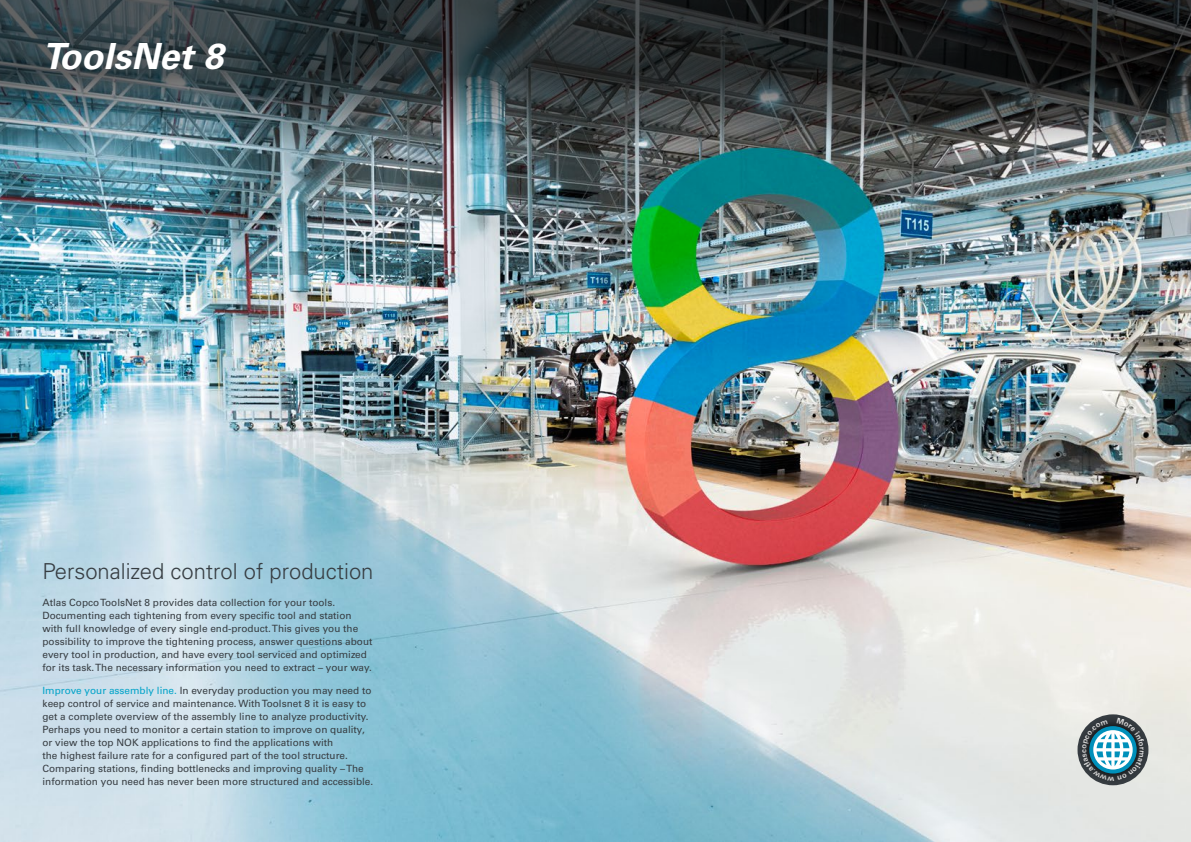
<style>
.page{position:relative;width:1191px;height:842px;background:#fff}
.page>*{position:absolute;margin:0;border:0;box-sizing:border-box;transform-origin:0 0}
.t1{font:italic 700 36px "Univers LT Std";color:#fff}
.t2{font:300 22px "Univers LT Std";color:#373d42}
.t3{font:10px/13px "Univers LT Std";color:#373d42}
.s1{color:#00a3c9}
</style>
<div class="page">
<img style="left:0;top:153px;width:1191px;height:689px">
<svg style="left:0;top:0;width:1191px;height:153px;background:#384245"></svg>
<div style="left:1077px;top:714px;width:71px;height:71px;background:#000;opacity:.75"></div>
<svg style="left:1082px;top:718px;width:62px;height:62px"></svg>
<h1 class="t1" style="left:43px;top:35px;width:182px">ToolsNet 8</h1>
<h2 class="t2" style="left:43px;top:558px;width:332px">Personalized control of production</h2>
<p class="t3" style="left:43px;top:596px;width:331px">Atlas Copco ToolsNet 8 provides data collection for your tools.<br>Documenting each tightening from every specific tool and station with full knowledge of every single end-product. This gives you the possibility to improve the tightening process, answer questions about every tool in production, and have every tool serviced and optimized for its task. The necessary information you need to extract – your way.</p>
<p class="t3" style="left:43px;top:684px;width:332px"><span class="s1">Improve your assembly line.</span> In everyday production you may need to keep control of service and maintenance. With Toolsnet 8 it is easy to get a complete overview of the assembly line to analyze productivity.<br>Perhaps you need to monitor a certain station to improve on quality, or view the top NOK applications to find the applications with<br>the highest failure rate for a configured part of the tool structure.<br>Comparing stations, finding bottlenecks and improving quality – The information you need has never been more structured and accessible.</p>
</div>
